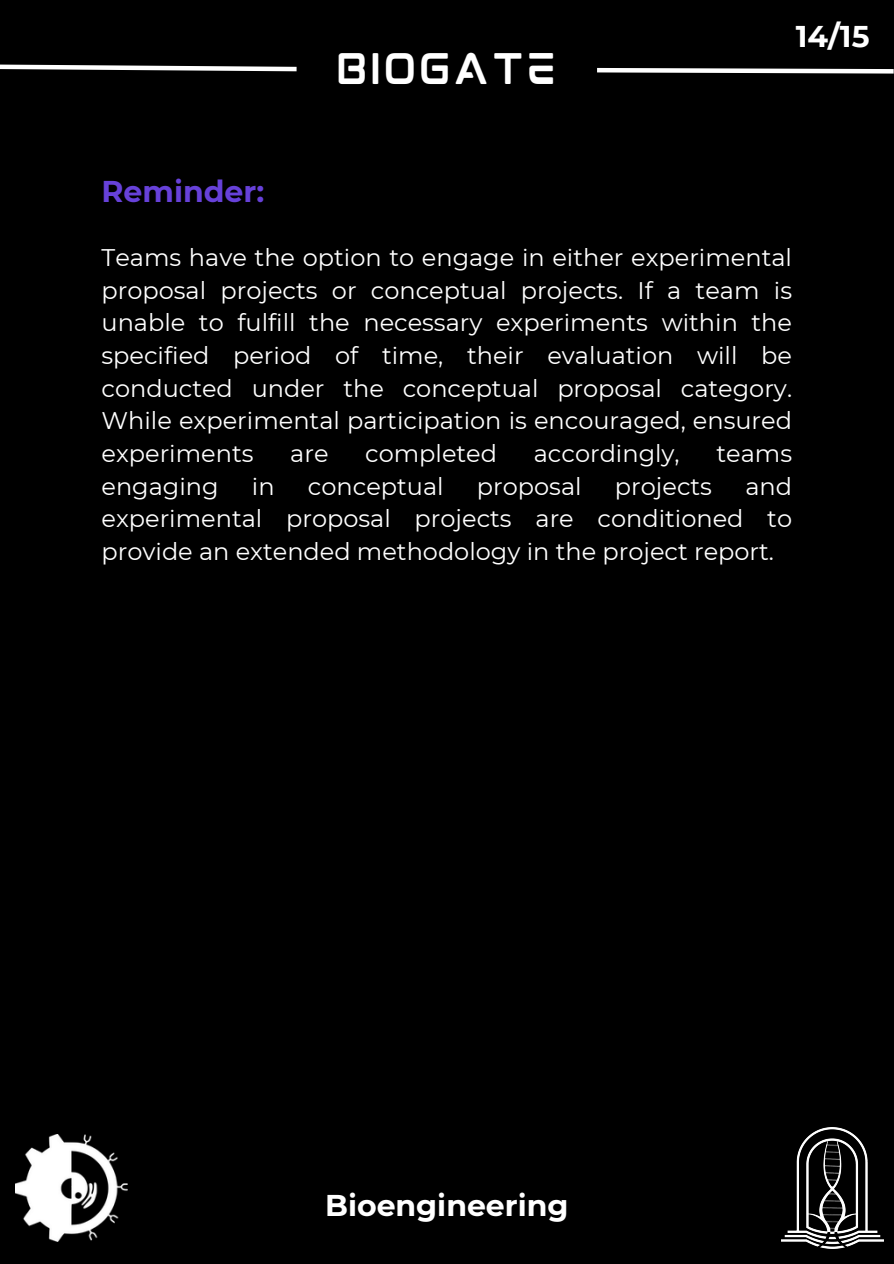
<style>
.page{position:relative;width:894px;height:1264px;background:#fff}
.page>*{position:absolute;margin:0;border:0;box-sizing:border-box;transform-origin:0 0}
.t1{font:37.5px "mokotoglitch";color:#fff}
.t2{font:700 30px "Montserrat";color:#fff}
.t3{font:700 30px "Montserrat";color:#6741d9}
.t4{font:24px/32.7px "Montserrat";color:#fff;text-align:justify}
</style>
<div class="page">
<div style="left:0;top:0;width:893px;height:1263px;background:#000"></div>
<img style="left:781px;top:1127px;width:102px;height:121px">
<svg style="left:0;top:64px;width:297px;height:8px"></svg>
<svg style="left:597px;top:67px;width:296px;height:7px"></svg>
<img style="left:16px;top:1134px;width:111px;height:107px">
<p class="t3" style="left:101px;top:173px;width:164px">Reminder:</p>
<h2 class="t1" style="left:335px;top:56px;width:224px">BIOGATE</h2>
<h2 class="t2" style="left:795px;top:17px;width:75px">14/15</h2>
<p class="t4" style="left:101px;top:241px;width:691px">Teams have the option to engage i n either experi mental proposal projects or conceptual projects. If a team is unable to fulfi ll the necessary experi ments withi n the specified period of ti me, thei r evaluation wi ll be conducted under the conceptual proposal category.<br>Whi le experi mental partici pation is encouraged, ensured experi ments</p>
<p class="t4" style="left:290px;top:437px;width:40px">are</p>
<p class="t4" style="left:365px;top:437px;width:133px">completed</p>
<p class="t4" style="left:533px;top:437px;width:147px">accordi ngly,</p>
<p class="t4" style="left:716px;top:437px;width:77px">teams</p>
<p class="t4" style="left:101px;top:469px;width:118px">engagi ng</p>
<p class="t4" style="left:252px;top:469px;width:24px">in</p>
<p class="t4" style="left:308px;top:469px;width:137px">conceptual</p>
<p class="t4" style="left:477px;top:469px;width:106px">proposal</p>
<p class="t4" style="left:614px;top:469px;width:98px">projects</p>
<p class="t4" style="left:101px;top:469px;width:691px;text-indent:643px">and experi mental proposal projects are conditioned to provide an extended methodology i n the project report.</p>
<h2 class="t2" style="left:325px;top:1186px;width:245px">Bioengineering</h2>
</div>
